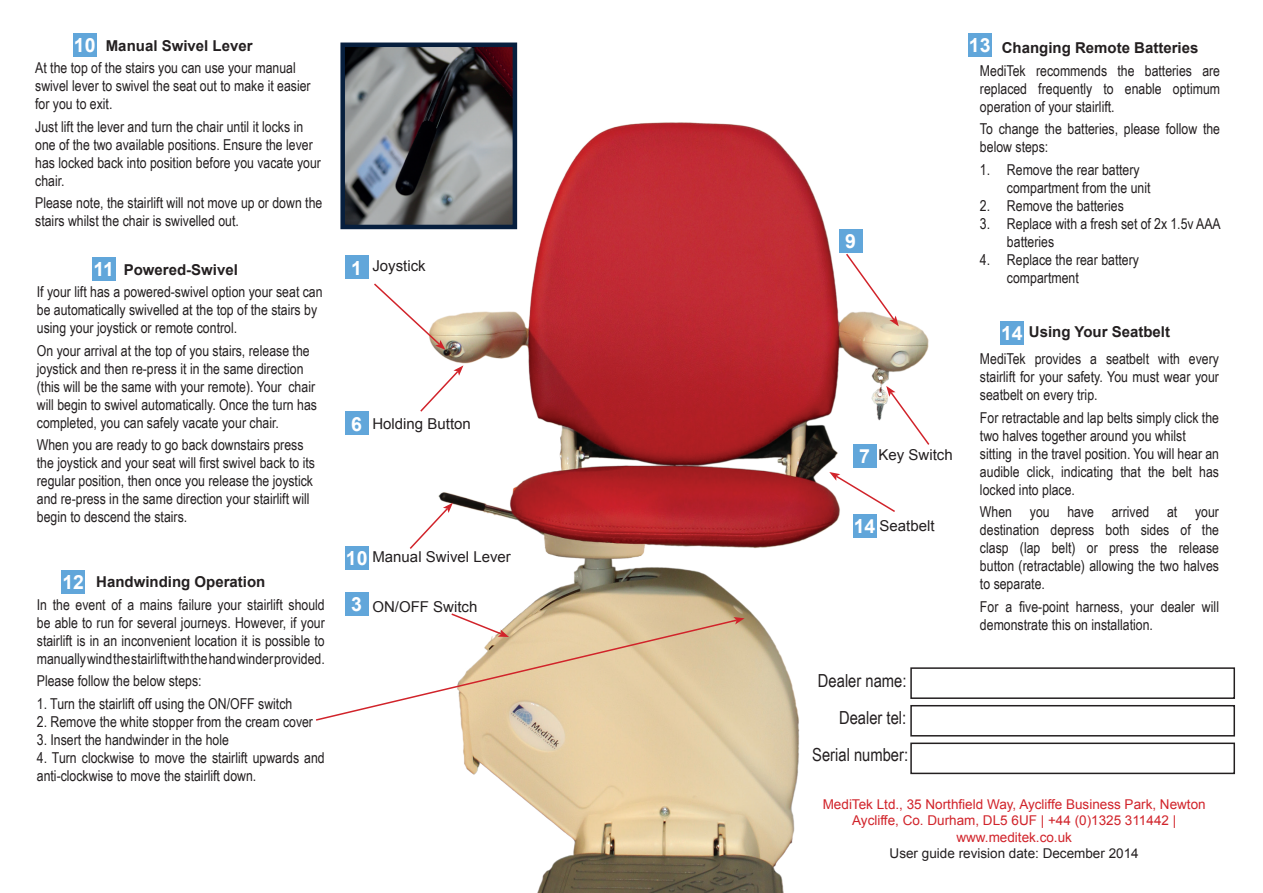
<style>
.page{position:relative;width:1263px;height:893px;background:#fff}
.page>*{position:absolute;margin:0;border:0;box-sizing:border-box;transform-origin:0 0}
.t1{font:700 19.5px "Arial";color:#fff}
.t2{font:18px/36.9px "Arial Narrow";color:#231f20;text-align:right}
.t3{font:15px/18px "Arial Narrow";color:#231f20}
.t4{font:700 15px "Arial";color:#231f20}
.t5{font:15px "Arial";color:#231f20}
.t6{font:13.5px/16.2px "Arial";color:#d1232a;text-align:center}
.t7{font:13.5px "Arial";color:#231f20}
.s1{font-weight:700;font-size:19.5px;color:#fff}
</style>
<div class="page">
<img style="left:418px;top:74px;width:641px;height:819px">
<div style="left:910px;top:742px;width:325px;height:32px;border:2px solid #231f20"></div>
<div style="left:92px;top:257px;width:23px;height:23px;background:#61a6da"></div>
<div style="left:62px;top:570px;width:23px;height:23px;background:#61a6da"></div>
<div style="left:968px;top:33px;width:23px;height:23px;background:#61a6da"></div>
<div style="left:1000px;top:321px;width:23px;height:23px;background:#61a6da"></div>
<div style="left:345px;top:547px;width:23px;height:23px;background:#61a6da"></div>
<div style="left:345px;top:256px;width:23px;height:23px;background:#61a6da"></div>
<div style="left:345px;top:592px;width:23px;height:23px;background:#61a6da"></div>
<div style="left:345px;top:412px;width:23px;height:23px;background:#61a6da"></div>
<div style="left:853px;top:444px;width:23px;height:23px;background:#61a6da"></div>
<div style="left:853px;top:514px;width:23px;height:23px;background:#61a6da"></div>
<svg style="left:374px;top:282px;width:71px;height:68px"></svg>
<svg style="left:419px;top:365px;width:44px;height:48px"></svg>
<svg style="left:409px;top:503px;width:44px;height:48px"></svg>
<svg style="left:316px;top:612px;width:429px;height:110px"></svg>
<svg style="left:886px;top:386px;width:45px;height:60px"></svg>
<svg style="left:829px;top:472px;width:68px;height:41px"></svg>
<img style="left:345px;top:48px;width:167px;height:176px">
<div style="left:340px;top:43px;width:177px;height:186px;border:4px solid #071f3e"></div>
<div style="left:73px;top:33px;width:23px;height:23px;background:#61a6da"></div>
<div style="left:839px;top:229px;width:23px;height:23px;background:#61a6da"></div>
<svg style="left:844px;top:252px;width:55px;height:74px"></svg>
<div style="left:910px;top:705px;width:325px;height:31px;border:2px solid #231f20"></div>
<div style="left:910px;top:667px;width:325px;height:32px;border:2px solid #231f20"></div>
<h1 class="t1" style="left:74px;top:32px;width:23px">10</h1>
<p class="t4" style="left:106px;top:36px;width:148px">Manual Swivel Lever</p>
<p class="t3" style="left:35px;top:58px;width:277px">At the top of the stairs you can use your manual swivel lever to swivel the seat out to make it easier for you to exit.</p>
<p class="t3" style="left:35px;top:117px;width:287px">Just lift the lever and turn the chair until it locks in one of the two available positions. Ensure the lever has locked back into position before you vacate your chair.</p>
<p class="t3" style="left:35px;top:193px;width:289px">Please note, the stairlift will not move up or down the stairs whilst the chair is swivelled out.</p>
<h1 class="t1" style="left:93px;top:256px;width:22px">11</h1>
<p class="t4" style="left:124px;top:259px;width:116px">Powered-Swivel</p>
<p class="t3" style="left:37px;top:282px;width:287px">If your lift has a powered-swivel option your seat can be automatically swivelled at the top of the stairs by using your joystick or remote control.</p>
<p class="t3" style="left:37px;top:341px;width:282px">On your arrival at the top of you stairs, release the joystick and then re-press it in the same direction (this will be the same with your remote). Your chair will begin to swivel automatically. Once the turn has completed, you can safely vacate your chair.</p>
<p class="t3" style="left:37px;top:435px;width:280px">When you are ready to go back downstairs press the joystick and your seat will first swivel back to its regular position, then once you release the joystick and re-press in the same direction your stairlift will begin to descend the stairs.</p>
<h1 class="t1" style="left:62px;top:569px;width:23px">12</h1>
<p class="t4" style="left:96px;top:572px;width:171px">Handwinding Operation</p>
<p class="t3" style="left:37px;top:595px;width:289px;text-align:justify">In the event of a mains failure your stairlift should be able to run for several journeys. However, if your stairlift is in an inconvenient location it is possible to manually wind the stairlift with the hand winder provided.</p>
<p class="t3" style="left:37px;top:671px;width:166px">Please follow the below steps:</p>
<p class="t3" style="left:37px;top:694px;width:257px">1. Turn the stairlift off using the ON/OFF switch</p>
<p class="t3" style="left:37px;top:712px;width:278px">2. Remove the white stopper from the cream cover</p>
<p class="t3" style="left:37px;top:730px;width:194px">3. Insert the handwinder in the hole</p>
<p class="t3" style="left:37px;top:748px;width:289px">4. Turn clockwise to move the stairlift upwards and anti-clockwise to move the stairlift down.</p>
<p class="t5" style="left:351px;top:256px;width:76px"><span class="s1">1</span> Joystick</p>
<p class="t5" style="left:351px;top:414px;width:121px"><span class="s1">6</span> Holding Button</p>
<p class="t5" style="left:346px;top:547px;width:167px"><span class="s1">10</span> Manual Swivel Lever</p>
<p class="t5" style="left:351px;top:597px;width:128px"><span class="s1">3</span> ON/OFF Switch</p>
<h1 class="t1" style="left:845px;top:228px;width:12px">9</h1>
<p class="t5" style="left:859px;top:445px;width:95px"><span class="s1">7</span> Key Switch</p>
<p class="t5" style="left:854px;top:516px;width:82px"><span class="s1">14</span> Seatbelt</p>
<p class="t2" style="left:818px;top:661px;width:90px">Dealer name:</p>
<p class="t2" style="left:812px;top:699px;width:97px">Dealer tel:<br>Serial number:</p>
<h1 class="t1" style="left:969px;top:32px;width:23px">13</h1>
<p class="t4" style="left:1002px;top:38px;width:198px">Changing Remote Batteries</p>
<p class="t3" style="left:980px;top:61px;width:242px;text-align:justify">MediTek recommends the batteries are replaced frequently to enable optimum operation of your stairlift.</p>
<p class="t3" style="left:980px;top:120px;width:242px">To change the batteries, please follow the below steps:</p>
<p class="t3" style="left:1007px;top:160px;width:145px;text-indent:-27px">1. Remove the rear battery compartment from the unit</p>
<p class="t3" style="left:980px;top:196px;width:145px">2. Remove the batteries</p>
<p class="t3" style="left:1007px;top:214px;width:215px;text-indent:-27px">3. Replace with a fresh set of 2x 1.5v AAA batteries</p>
<p class="t3" style="left:1007px;top:250px;width:133px;text-indent:-27px">4. Replace the rear battery compartment</p>
<h1 class="t1" style="left:1001px;top:320px;width:23px">14</h1>
<p class="t4" style="left:1029px;top:322px;width:143px">Using Your Seatbelt</p>
<p class="t3" style="left:980px;top:349px;width:241px;text-align:justify">MediTek provides a seatbelt with every stairlift for your safety. You must wear your seatbelt on every trip.</p>
<p class="t3" style="left:980px;top:408px;width:241px">For retractable and lap belts simply click the two halves together around you whilst sitting in the travel position. You will hear an audible click, indicating that the belt has locked into place.</p>
<p class="t3" style="left:980px;top:502px;width:241px;text-align:justify">When you have arrived at your destination depress both sides of the clasp (lap belt) or press the release button (retractable) allowing the two halves to separate.</p>
<p class="t3" style="left:980px;top:597px;width:241px">For a five-point harness, your dealer will demonstrate this on installation.</p>
<p class="t6" style="left:823px;top:797px;width:384px">MediTek Ltd., 35 Northfield Way, Aycliffe Business Park, Newton<br>Aycliffe, Co. Durham, DL5 6UF | +44 (0)1325 311442 | www.meditek.co.uk</p>
<p class="t7" style="left:890px;top:844px;width:251px">User guide revision date: December 2014</p>
</div>
